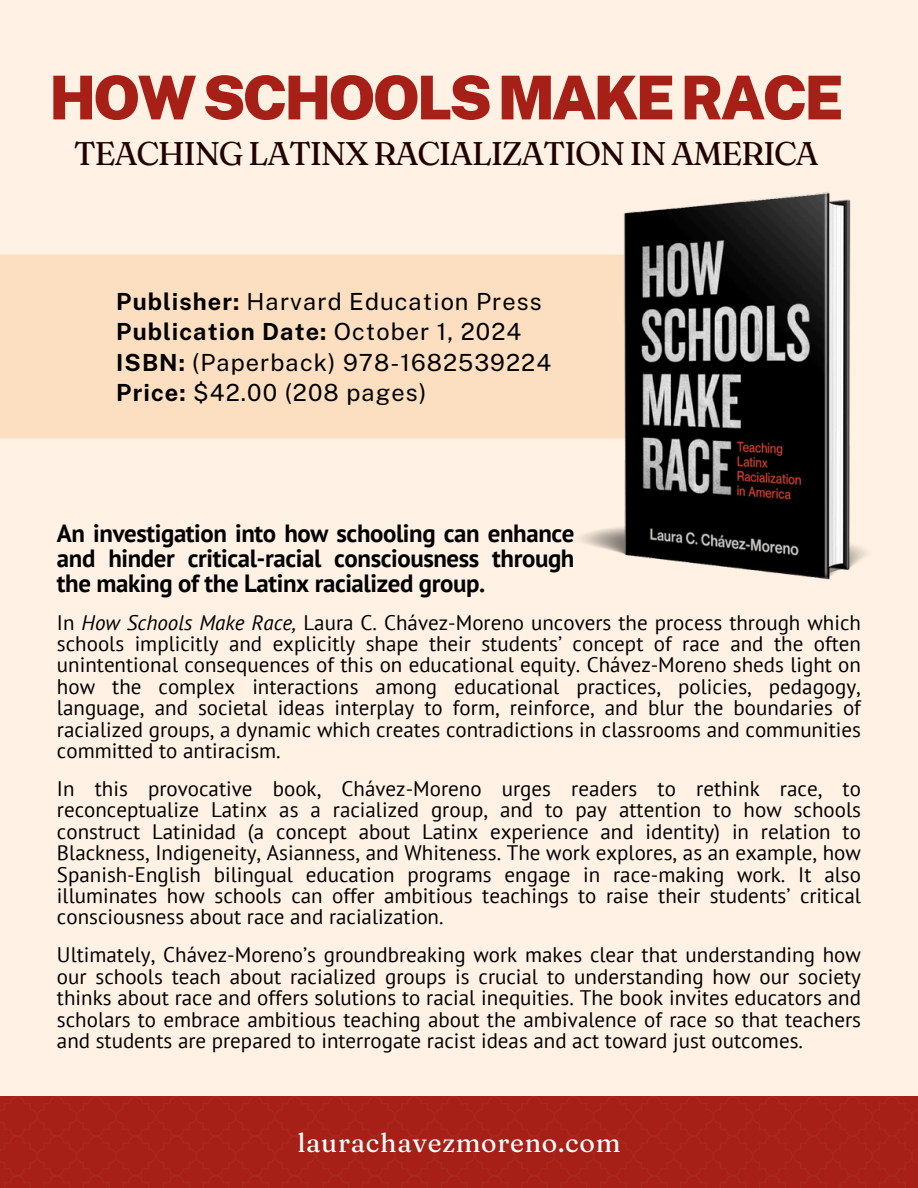
<style>
.page{position:relative;width:918px;height:1188px;background:#fff2e4}
.page>*{position:absolute;margin:0;border:0;box-sizing:border-box;transform-origin:0 0}
.t1{font:900 60.45px "Public Sans";letter-spacing:-.05em;color:#a62017}
.t2{font:32.7px "Fraunces 9 pt";letter-spacing:-.045em;color:#210203}
.t3{font:26.4px "Fraunces 9 pt";letter-spacing:.025em;color:#fff}
.t4{font:700 24.9px/24.6px "PT Sans";letter-spacing:-.015em;color:#000;text-align:justify}
.t5{font:23.55px/30.3px "Public Sans";letter-spacing:.045em;color:#000}
.t6{font:21px/21.3px "PT Sans";color:#000;text-align:justify}
.s1{font-weight:700}
.s2{font-style:italic}
</style>
<div class="page">
<div style="left:0;top:1096px;width:918px;height:92px;background:#a62017"></div>
<div style="left:0;top:255px;width:535px;height:184px;background:#fcdfc1"></div>
<img style="left:535px;top:192px;width:332px;height:388px">
<h1 class="t1" style="left:49px;top:62px;width:796px">HOWSCHOOLSMAKERACE</h1>
<h2 class="t2" style="left:74px;top:133px;width:747px">TEACHING LATINX RACIALIZATION IN AMERICA</h2>
<h5 class="t5" style="left:116px;top:286px;width:436px"><span class="s1">Publisher:</span> Harvard Education Press <span class="s1">Publication Date:</span> October 1, 2024<br><span class="s1">ISBN:</span> (Paperback) 978-1682539224<br><span class="s1">Price:</span> $42.00 (208 pages)</h5>
<p class="t4" style="left:57px;top:521px;width:519px">An investigation into how schooling can enhance and hinder critical-racial consciousness through the making of the Latinx racialized group.</p>
<p class="t6" style="left:57px;top:611px;width:806px">In <span class="s2">How Schools Make Race,</span> Laura C. Chávez-Moreno uncovers the process through which schools implicitly and explicitly shape their students’ concept of race and the often unintentional consequences of this on educational equity. Chávez-Moreno sheds light on how the complex interactions among educational practices, policies, pedagogy, language, and societal ideas interplay to form, reinforce, and blur the boundaries of racialized groups, a dynamic which creates contradictions in classrooms and communities committed to antiracism.</p>
<p class="t6" style="left:57px;top:778px;width:806px">In this provocative book, Chávez-Moreno urges readers to rethink race, to reconceptualize Latinx as a racialized group, and to pay attention to how schools construct Latinidad (a concept about Latinx experience and identity) in relation to Blackness, Indigeneity, Asianness, and Whiteness. The work explores, as an example, how Spanish-English bilingual education programs engage in race-making work. It also illuminates how schools can offer ambitious teachings to raise their students’ critical consciousness about race and racialization.</p>
<p class="t6" style="left:57px;top:944px;width:806px">Ultimately, Chávez-Moreno’s groundbreaking work makes clear that understanding how our schools teach about racialized groups is crucial to understanding how our society thinks about race and offers solutions to racial inequities. The book invites educators and scholars to embrace ambitious teaching about the ambivalence of race so that teachers and students are prepared to interrogate racist ideas and act toward just outcomes.</p>
<h3 class="t3" style="left:297px;top:1126px;width:325px">laurachavezmoreno.com</h3>
</div>
